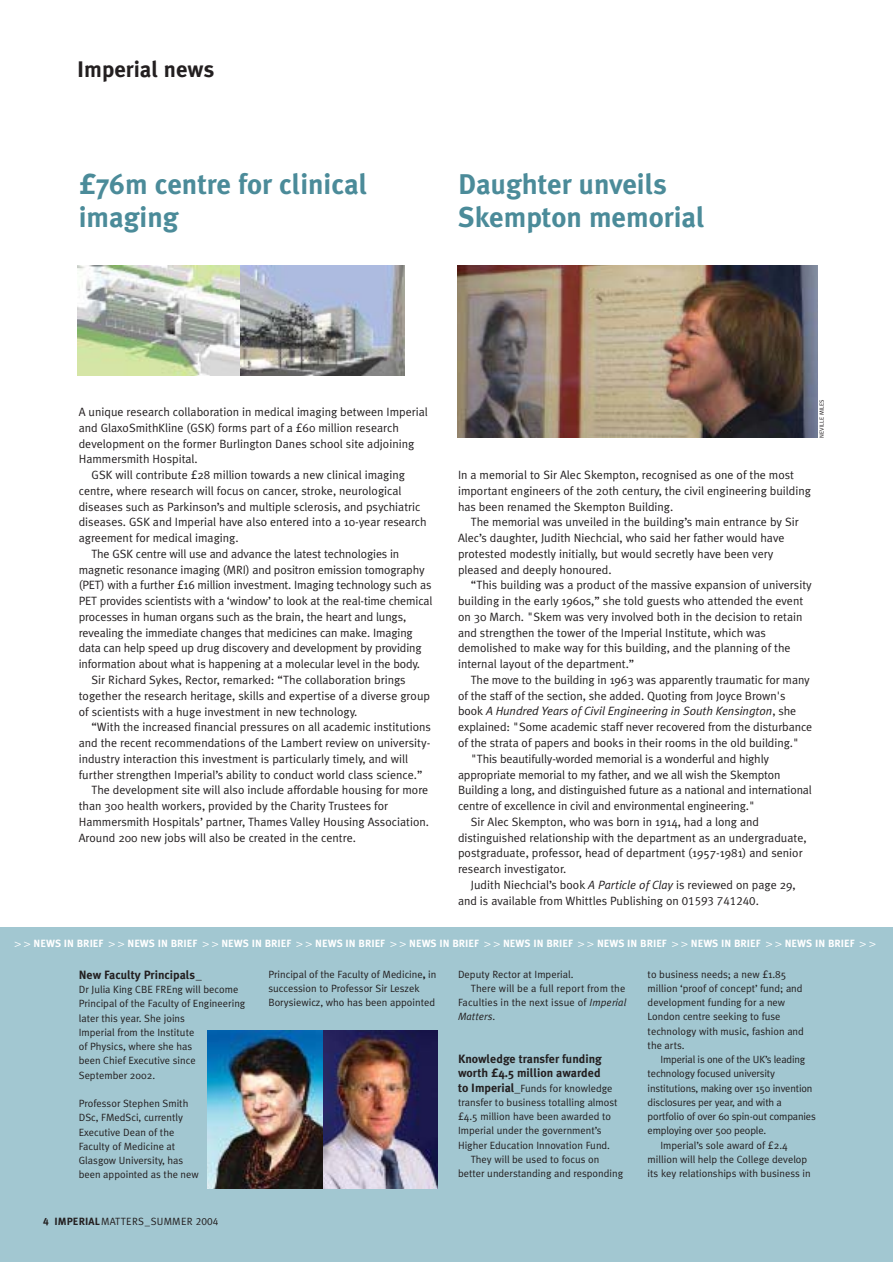
<style>
.page{position:relative;width:893px;height:1262px;background:#fff}
.page>*{position:absolute;margin:0;border:0;box-sizing:border-box;transform-origin:0 0}
.t1{font:700 28.5px/33px "Meta Plus";color:#4b8b99}
.t2{font:700 22.5px "Meta Plus";color:#231f20}
.t3{font:12px/15.8px "Meta Plus Normal";color:#231f20}
.t4{font:700 12px/14.2px "Meta Plus";color:#231f20}
.t5{font:italic 12px "Meta Plus Normal";letter-spacing:-.005em;color:#231f20}
.t6{font:10.5px/14.2px "Meta Plus Normal";color:#231f20}
.t7{font:700 10.5px "Meta Plus";color:#fff}
.t8{font:10.5px "Meta Plus Normal";letter-spacing:.03em;color:#231f20}
.t9{font:italic 10.5px "Meta Plus Normal";letter-spacing:.01em;color:#231f20}
.t10{font:6px "Meta Plus Normal";letter-spacing:.01em;color:#231f20}
.s1{font-style:normal}
.s2{font-style:italic}
.s3{font-family:"Meta Plus Normal Caps"}
.s4{font-family:"Helvetica";font-weight:400}
.s5{font-family:"Meta Plus Bold Caps"}
.s6{font-family:"Meta Plus";font-weight:700}
.s7{font-family:"Meta Plus";font-weight:700;font-size:12px}
</style>
<div class="page">
<img style="left:457px;top:265px;width:360px;height:172px">
<div style="left:0;top:927px;width:892px;height:334px;background:#a2c7d1"></div>
<img style="left:77px;top:265px;width:163px;height:110px">
<img style="left:208px;top:1030px;width:229px;height:158px">
<img style="left:323px;top:1031px;width:114px;height:157px">
<svg style="left:240px;top:265px;width:165px;height:110px;background:#989ea9"></svg>
<h2 class="t2" style="left:77px;top:62px;width:138px">Imperial news</h2>
<h1 class="t1" style="left:79px;top:171px;width:290px">£76m centre for clinical imaging</h1>
<h1 class="t1" style="left:458px;top:171px;width:248px">Daughter unveils<br>Skempton memorial</h1>
<p class="t3" style="left:79px;top:405px;width:350px">A unique research collaboration in medical imaging between Imperial</p>
<p class="t3" style="left:79px;top:421px;width:321px">and GlaxoSmithKline (GSK) forms part of a £60 million research</p>
<p class="t3" style="left:79px;top:437px;width:337px">development on the former Burlington Danes school site adjoining</p>
<p class="t3" style="left:79px;top:452px;width:120px">Hammersmith Hospital.</p>
<p class="t3" style="left:91px;top:468px;width:315px">GSK will contribute £28 million towards a new clinical imaging</p>
<p class="t3" style="left:79px;top:484px;width:324px">centre, where research will focus on cancer, stroke, neurological</p>
<p class="t3" style="left:79px;top:500px;width:343px">diseases such as Parkinson’s and multiple sclerosis, and psychiatric</p>
<p class="t3" style="left:79px;top:515px;width:349px">diseases. GSK and Imperial have also entered into a 10-year research</p>
<p class="t3" style="left:79px;top:531px;width:161px">agreement for medical imaging.</p>
<p class="t3" style="left:91px;top:547px;width:309px">The GSK centre will use and advance the latest technologies in</p>
<p class="t3" style="left:79px;top:563px;width:347px">magnetic resonance imaging (MRI) and positron emission tomography</p>
<p class="t3" style="left:79px;top:578px;width:354px">(PET) with a further £16 million investment. Imaging technology such as</p>
<p class="t3" style="left:79px;top:594px;width:355px">PET provides scientists with a ‘window’ to look at the real-time chemical</p>
<p class="t3" style="left:79px;top:610px;width:329px">processes in human organs such as the brain, the heart and lungs,</p>
<p class="t3" style="left:79px;top:626px;width:335px">revealing the immediate changes that medicines can make. Imaging</p>
<p class="t3" style="left:79px;top:641px;width:344px">data can help speed up drug discovery and development by providing</p>
<p class="t3" style="left:79px;top:657px;width:343px">information about what is happening at a molecular level in the body.</p>
<p class="t3" style="left:91px;top:673px;width:316px">Sir Richard Sykes, Rector, remarked: “The collaboration brings</p>
<p class="t3" style="left:79px;top:689px;width:353px">together the research heritage, skills and expertise of a diverse group</p>
<p class="t3" style="left:79px;top:704px;width:280px">of scientists with a huge investment in new technology.</p>
<p class="t3" style="left:91px;top:720px;width:341px">“With the increased financial pressures on all academic institutions</p>
<p class="t3" style="left:79px;top:736px;width:353px">and the recent recommendations of the Lambert review on university-</p>
<p class="t3" style="left:79px;top:752px;width:331px">industry interaction this investment is particularly timely, and will</p>
<p class="t3" style="left:79px;top:767px;width:345px">further strengthen Imperial’s ability to conduct world class science.”</p>
<p class="t3" style="left:91px;top:783px;width:338px">The development site will also include affordable housing for more</p>
<p class="t3" style="left:79px;top:799px;width:311px">than 300 health workers, provided by the Charity Trustees for</p>
<p class="t3" style="left:79px;top:815px;width:352px">Hammersmith Hospitals’ partner, Thames Valley Housing Association.</p>
<p class="t3" style="left:79px;top:830px;width:279px">Around 200 new jobs will also be created in the centre.</p>
<p class="t10" style="left:819px;top:438px;width:40px;rotate:-90deg">NEVILLE MILES</p>
<p class="t3" style="left:458px;top:468px;width:354px">In a memorial to Sir Alec Skempton, recognised as one of the most important engineers of the 20th century, the civil engineering building has been renamed the Skempton Building.</p>
<p class="t3" style="left:458px;top:515px;width:342px;text-indent:13px">The memorial was unveiled in the building’s main entrance by Sir Alec’s daughter, Judith Niechcial, who said her father would have protested modestly initially, but would secretly have been very pleased and deeply honoured.</p>
<p class="t3" style="left:458px;top:578px;width:355px;text-indent:13px">“This building was a product of the massive expansion of university building in the early 1960s,” she told guests who attended the event on 30 March. "Skem was very involved both in the decision to retain and strengthen the tower of the Imperial Institute, which was demolished to make way for this building, and the planning of the internal layout of the department.”</p>
<p class="t3" style="left:471px;top:673px;width:340px">The move to the building in 1963 was apparently traumatic for many</p>
<p class="t3" style="left:458px;top:689px;width:329px">of the staff of the section, she added. Quoting from Joyce Brown's</p>
<p class="t5" style="left:458px;top:707px;width:340px"><span class="s1">book</span> A Hundred Years of Civil Engineering in South Kensington<span class="s1">, she</span></p>
<p class="t3" style="left:458px;top:720px;width:356px">explained: "Some academic staff never recovered from the disturbance</p>
<p class="t3" style="left:458px;top:736px;width:342px">of the strata of papers and books in their rooms in the old building."</p>
<p class="t3" style="left:471px;top:752px;width:300px">"This beautifully-worded memorial is a wonderful and highly</p>
<p class="t3" style="left:458px;top:767px;width:324px">appropriate memorial to my father, and we all wish the Skempton</p>
<p class="t3" style="left:458px;top:783px;width:355px">Building a long, and distinguished future as a national and international</p>
<p class="t3" style="left:458px;top:799px;width:298px">centre of excellence in civil and environmental engineering."</p>
<p class="t3" style="left:471px;top:815px;width:290px">Sir Alec Skempton, who was born in 1914, had a long and</p>
<p class="t3" style="left:458px;top:830px;width:350px">distinguished relationship with the department as an undergraduate,</p>
<p class="t3" style="left:458px;top:846px;width:346px">postgraduate, professor, head of department (1957-1981) and senior</p>
<p class="t3" style="left:458px;top:862px;width:110px">research investigator.</p>
<p class="t3" style="left:471px;top:878px;width:326px">Judith Niechcial’s book <span class="s2">A Particle of Clay</span> is reviewed on page 29,</p>
<p class="t3" style="left:458px;top:893px;width:302px">and is available from Whittles Publishing on <span class="s3">01593 741240</span>.</p>
<p class="t7" style="left:15px;top:940px;width:862px"><span class="s4">&gt; &gt;</span> NEWS IN BRIEF <span class="s4">&gt; &gt;</span> NEWS IN BRIEF <span class="s4">&gt; &gt;</span> NEWS IN BRIEF <span class="s4">&gt; &gt;</span> NEWS IN BRIEF <span class="s4">&gt; &gt;</span> NEWS IN BRIEF <span class="s4">&gt; &gt;</span> NEWS IN BRIEF <span class="s4">&gt; &gt;</span> NEWS IN BRIEF <span class="s4">&gt; &gt;</span> NEWS IN BRIEF <span class="s4">&gt; &gt;</span> NEWS IN BRIEF <span class="s4">&gt; &gt;</span></p>
<p class="t4" style="left:79px;top:968px;width:125px">New Faculty Principals_</p>
<p class="t6" style="left:79px;top:983px;width:168px">Dr Julia King CBE FREng will become<br>Principal of the Faculty of Engineering later this year. She joins<br>Imperial from the Institute<br>of Physics, where she has<br>been Chief Executive since<br>September 2002.</p>
<p class="t6" style="left:79px;top:1097px;width:122px">Professor Stephen Smith<br>DSc, FMedSci, currently<br>Executive Dean of the<br>Faculty of Medicine at<br>Glasgow University, has been appointed as the new</p>
<p class="t8" style="left:43px;top:1217px;width:177px"><span class="s5">4</span> <span class="s6">IMPERIAL</span>MATTERS_SUMMER <span class="s3">2004</span></p>
<p class="t6" style="left:268px;top:968px;width:169px">Principal of the Faculty of Medicine<span class="s6">,</span> in succession to Professor Sir Leszek<br>Borysiewicz, who has been appointed</p>
<p class="t6" style="left:458px;top:968px;width:117px">Deputy Rector at Imperial.</p>
<p class="t6" style="left:471px;top:982px;width:156px">There will be a full report from the</p>
<p class="t6" style="left:458px;top:996px;width:170px">Faculties in the next issue of <span class="s2">Imperial</span></p>
<p class="t9" style="left:458px;top:1013px;width:39px">Matters<span class="s1">.</span></p>
<p class="t4" style="left:458px;top:1053px;width:145px">Knowledge transfer funding worth £4.5 million awarded</p>
<p class="t6" style="left:458px;top:1082px;width:156px"><span class="s7">to Imperial_</span>Funds for knowledge</p>
<p class="t6" style="left:458px;top:1096px;width:161px">transfer to business totalling almost</p>
<p class="t6" style="left:458px;top:1110px;width:154px">£4.5 million have been awarded to</p>
<p class="t6" style="left:458px;top:1124px;width:145px">Imperial under the government’s</p>
<p class="t6" style="left:458px;top:1139px;width:154px">Higher Education Innovation Fund.</p>
<p class="t6" style="left:471px;top:1153px;width:130px">They will be used to focus on</p>
<p class="t6" style="left:458px;top:1167px;width:167px">better understanding and responding</p>
<p class="t6" style="left:647px;top:968px;width:158px">to business needs; a new £1.85 million ‘proof of concept’ fund; and development funding for a new<br>London centre seeking to fuse technology with music, fashion and the arts.</p>
<p class="t6" style="left:660px;top:1053px;width:146px">Imperial is one of the UK’s leading</p>
<p class="t6" style="left:647px;top:1067px;width:129px">technology focused university</p>
<p class="t6" style="left:647px;top:1082px;width:166px">institutions, making over 150 invention</p>
<p class="t6" style="left:647px;top:1096px;width:136px">disclosures per year, and with a</p>
<p class="t6" style="left:647px;top:1110px;width:170px">portfolio of over 60 spin-out companies</p>
<p class="t6" style="left:647px;top:1124px;width:120px">employing over 500 people.</p>
<p class="t6" style="left:660px;top:1139px;width:129px">Imperial’s sole award of £2.4</p>
<p class="t6" style="left:647px;top:1153px;width:161px">million will help the College develop</p>
<p class="t6" style="left:647px;top:1167px;width:164px">its key relationships with business in</p>
</div>
